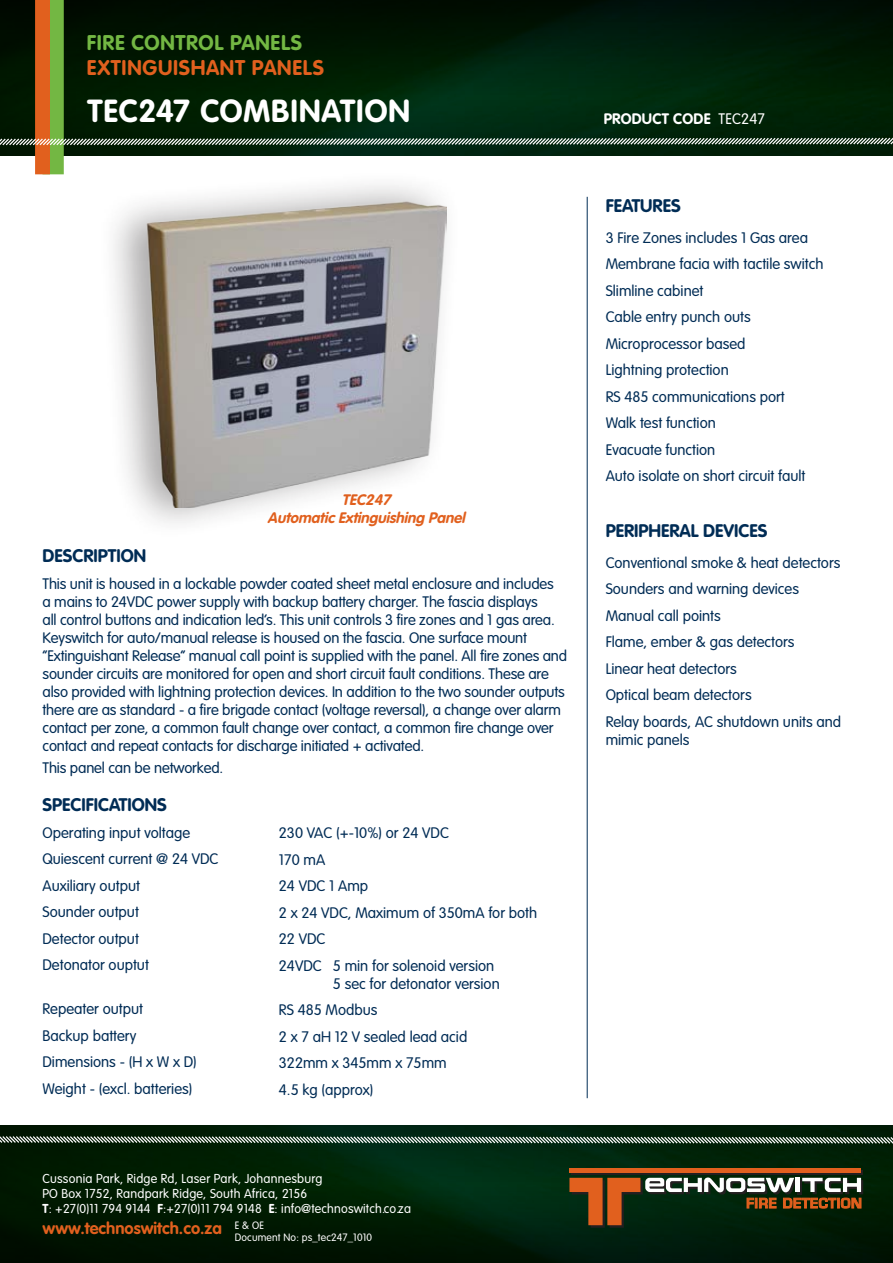
<style>
.page{position:relative;width:893px;height:1263px;background:#fff}
.page>*{position:absolute;margin:0;border:0;box-sizing:border-box;transform-origin:0 0}
.t1{font:700 31.5px "VAG Rounded";letter-spacing:.02em;color:#fff}
.t2{font:700 21px "VAG Rounded";letter-spacing:.035em;color:#e1601e}
.t3{font:700 21px "VAG Rounded";letter-spacing:.025em;color:#73b743}
.t4{font:700 18px "VAG Rounded";color:#002c55}
.t5{font:700 16.5px "VAG Rounded";color:#e1601e}
.t6{font:300 15px/26.5px "VAG Rounded";color:#002c55}
.t7{font:italic 700 15px/18px "VAG Rounded";color:#e1601e;text-align:center}
.t8{font:700 15px "VAG Rounded";letter-spacing:.01em;color:#fff}
.t9{font:300 12.75px/15.3px "VAG Rounded";letter-spacing:.015em;color:#fff}
.t10{font:300 10.5px/12.6px "VAG Rounded";letter-spacing:.015em;color:#fff}
.s1{font-weight:700}
.s2{font-weight:300}
</style>
<div class="page">
<img style="left:0;top:1125px;width:893px;height:138px">
<hr style="left:587px;top:197px;width:1px;height:901px;background:#002c55">
<svg style="left:0;top:1135px;width:893px;height:10px;background:#4f6555"></svg>
<div style="left:95px;top:166px;width:363px;height:371px;background:#231f20;opacity:.4"></div>
<img style="left:144px;top:197px;width:303px;height:311px">
<svg style="left:0;top:0;width:893px;height:174px;background:#243c25"></svg>
<div style="left:572px;top:1170px;width:291px;height:5px;background:#231f20"></div>
<div style="left:569px;top:1168px;width:292px;height:5px;background:#e1601e"></div>
<svg style="left:569px;top:1177px;width:294px;height:51px;background:#47462b"></svg>
<h2 class="t3" style="left:87px;top:30px;width:11px">FIRE</h2>
<h2 class="t3" style="left:132px;top:30px;width:28px">CONTRO</h2>
<h2 class="t3" style="left:214px;top:30px;width:87px">L PANE LS</h2>
<h2 class="t2" style="left:87px;top:55px;width:239px">EXTINGUISHANT PANELS</h2>
<h1 class="t1" style="left:88px;top:92px;width:271px">TEC247 COMBINATION</h1>
<p class="t7" style="left:268px;top:491px;width:202px">TEC247<br>Automatic Extinguishing Panel</p>
<p class="t4" style="left:43px;top:545px;width:105px">DESCRIPTION</p>
<p class="t6" style="left:43px;top:574px;width:526px;line-height:18px">This unit is housed in a lockable powder coated sheet metal enclosure and includes<br>a mains to 24VDC power supply with backup battery charger. The fascia displays<br>all control buttons and indication led’s. This unit controls 3 fire zones and 1 gas area.<br>Keyswitch for auto/manual release is housed on the fascia. One surface mount “Extinguishant Release” manual call point is supplied with the panel. All fire zones and sounder circuits are monitored for open and short circuit fault conditions. These are also provided with lightning protection devices. In addition to the two sounder outputs there are as standard - a fire brigade contact (voltage reversal), a change over alarm contact per zone, a common fault change over contact, a common fire change over contact and repeat contacts for discharge initiated + activated.</p>
<p class="t6" style="left:43px;top:754px;width:182px">This panel can be networked.</p>
<p class="t4" style="left:43px;top:794px;width:10px">SPECI</p>
<p class="t4" style="left:86px;top:794px;width:44px">FICATIONS</p>
<p class="t6" style="left:43px;top:819px;width:178px">Operating input voltage<br>Quiescent current @ 24 VDC<br>Auxiliary output<br>Sounder output<br>Detector output<br>Detonator ouptut</p>
<p class="t6" style="left:43px;top:995px;width:156px">Repeater output<br>Backup battery<br>Dimensions - (H x W x D)<br>Weight - (excl. batteries)</p>
<p class="t6" style="left:279px;top:819px;width:260px">230 VAC (+-10%) or 24 VDC<br>170 mA<br>24 VDC 1 Amp<br>2 x 24 VDC, Maximum of 350mA for both<br>22 VDC<br>24VDC 5 min for solenoid version</p>
<p class="t6" style="left:279px;top:970px;width:222px;text-indent:54px">5 sec for detonator version<br>RS 485 Modbus<br>2 x 7 aH 12 V sealed lead acid<br>322mm x 345mm x 75mm<br>4.5 kg (approx)</p>
<p class="t9" style="left:43px;top:1170px;width:370px">Cussonia Park, Ridge Rd, Laser Park, Johannesburg<br>PO Box 1752, Randpark Ridge, South Africa, 2156<br><span class="s1">T</span>: +27(0)11 794 9144 <span class="s1">F</span>:+27(0)11 794 9148 <span class="s1">E</span>: info@technoswitch.co.za</p>
<p class="t5" style="left:43px;top:1218px;width:181px">WWW.TECHNOSWITCH.CO.ZA</p>
<p class="t10" style="left:235px;top:1219px;width:139px">E &amp; OE<br>Document No: ps_tec247_1010</p>
<p class="t8" style="left:604px;top:110px;width:163px">PRODUCT CODE <span class="s2">TEC247</span></p>
<p class="t4" style="left:606px;top:195px;width:37px">FEATURES</p>
<p class="t6" style="left:606px;top:224px;width:219px">3 Fire Zones includes 1 Gas area<br>Membrane facia with tactile switch<br>Slimline cabinet<br>Cable entry punch outs<br>Microprocessor based<br>Lightning protection<br>RS 485 communications port<br>Walk test function<br>Evacuate function<br>Auto isolate on short circuit fault</p>
<p class="t4" style="left:606px;top:520px;width:10px">PERIP</p>
<p class="t4" style="left:648px;top:520px;width:95px">HERAL DEVICES</p>
<p class="t6" style="left:606px;top:549px;width:237px">Conventional smoke &amp; heat detectors<br>Sounders and warning devices<br>Manual call points<br>Flame, ember &amp; gas detectors<br>Linear heat detectors<br>Optical beam detectors<br>Relay boards, AC shutdown units and</p>
<p class="t6" style="left:606px;top:726px;width:85px">mimic panels</p>
</div>
